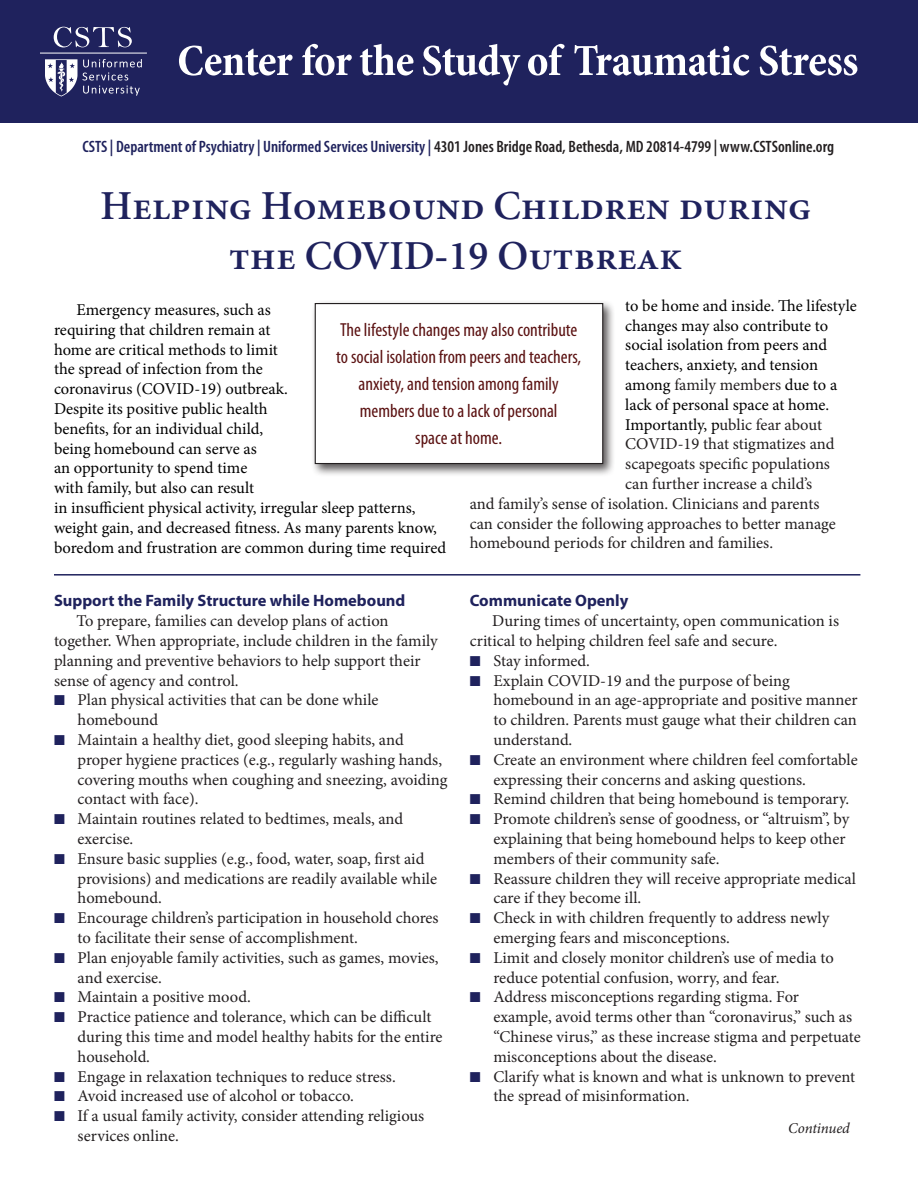
<style>
.page{position:relative;width:918px;height:1188px;background:#fff}
.page>*{position:absolute;margin:0;border:0;box-sizing:border-box;transform-origin:0 0}
.t1{font:41.25px "Minion Semibold SC";color:#1f225d}
.PQ_centered{font:condensed 18.9px/27px "Myriad Pro";color:#5b1212;text-align:center}
.text{font:16.5px/19.8px "Minion Pro";color:#231f20}
.text-2{font:16.5px/19.8px "Minion Pro";color:#000}
.text-3{font:600 condensed 16.5px "Myriad Pro";color:#231f20}
.t2{font:700 16.5px "Myriad Pro";color:#1f225d}
.text-4{font:italic 15px "Minion Pro";letter-spacing:-.01em;color:#231f20}
.s1{color:#1f225d}
.s2{font-family:"Minion";font-weight:600}
.s3{color:#000}
</style>
<div class="page">
<div style="left:0;top:0;width:918px;height:123px;background:#1f225d"></div>
<svg style="left:83px;top:59px;width:59px;height:37px"></svg>
<svg style="left:45px;top:59px;width:32px;height:38px"></svg>
<hr style="left:40px;top:53px;width:107px;height:1px;background:#fff">
<svg style="left:54px;top:27px;width:78px;height:20px"></svg>
<svg style="left:179px;top:44px;width:678px;height:41px"></svg>
<hr style="left:54px;top:574px;width:806px;height:2px;background:#1f225d">
<div style="left:311px;top:299px;width:305px;height:178px;background:#231f20;opacity:.75"></div>
<div style="left:315px;top:304px;width:288px;height:160px;background:#fff"></div>
<div style="left:315px;top:303px;width:288px;height:161px;border:1px solid #231f20"></div>
<p class="text-3" style="left:82px;top:138px;width:753px"><span class="s1">CSTS | Department of Psychiatry | Uniformed Services University |</span> 4301 Jones Bridge Road, Bethesda, MD 20814-4799 | www.CSTSonline.org</p>
<p class="t1" style="left:100px;top:185px;width:712px">Helping Homebound Children during</p>
<p class="t1" style="left:229px;top:234px;width:455px">the COVID-<span class="s2">19</span> Outbreak</p>
<p class="text-2" style="left:54px;top:300px;width:394px;text-indent:22px">Emergency measures, such as<br>requiring that children remain at<br>home are critical methods to limit<br>the spread of infection from the<br>coronavirus (COVID-19) outbreak.<br>Despite its positive public health<br>benefits, for an individual child,<br>being homebound can serve as<br>an opportunity to spend time<br>with family, but also can result<br>in insufficient physical activity, irregular sleep patterns, weight gain, and decreased fitness. As many parents know, boredom and frustration are common during time required</p>
<p class="text-2" style="left:625px;top:296px;width:233px">to be home and inside. The lifestyle</p>
<p class="text-2" style="left:625px;top:316px;width:204px">changes may also contribute to</p>
<p class="text-2" style="left:625px;top:335px;width:203px">social isolation from peers and</p>
<p class="text-2" style="left:625px;top:355px;width:194px">teachers, anxiety, and tension</p>
<p class="text" style="left:625px;top:375px;width:214px"><span class="s3">among</span> family members <span class="s3">due to a</span></p>
<p class="text-2" style="left:625px;top:395px;width:206px">lack of personal space at home.</p>
<p class="text" style="left:625px;top:415px;width:198px"><span class="s3">Importantly, p</span>ublic fear about</p>
<p class="text" style="left:625px;top:434px;width:211px">COVID-19 that stigmatizes and</p>
<p class="text" style="left:625px;top:454px;width:206px">scapegoats specific populations</p>
<p class="text" style="left:625px;top:474px;width:189px">can further increase a child’s</p>
<p class="text" style="left:470px;top:494px;width:351px">and family’s sense of isolation. Clinicians and parents</p>
<p class="text" style="left:470px;top:514px;width:367px">can consider the following approaches to better manage</p>
<p class="text" style="left:470px;top:533px;width:305px">homebound periods for children and families.</p>
<p class="PQ_centered" style="left:336px;top:317px;width:247px">The lifestyle changes may also contribute to social isolation from peers and teachers, anxiety, and tension among family members due to a lack of personal</p>
<p class="PQ_centered" style="left:415px;top:425px;width:88px">space at home.</p>
<p class="t2" style="left:54px;top:592px;width:353px">Support the Family Structure while Homebound</p>
<p class="text" style="left:54px;top:611px;width:385px;text-indent:22px">To prepare, families can develop plans of action together. When appropriate, include children in the family planning and preventive behaviors to help support their sense of agency and control.</p>
<p class="text" style="left:78px;top:690px;width:302px;text-indent:-24px"><span class="s1">■</span> Plan physical activities that can be done while homebound</p>
<p class="text" style="left:78px;top:730px;width:371px;text-indent:-24px"><span class="s1">■</span> Maintain a healthy diet, good sleeping habits, and proper hygiene practices (e.g., regularly washing hands, covering mouths when coughing and sneezing, avoiding contact with face).</p>
<p class="text" style="left:78px;top:809px;width:327px;text-indent:-24px"><span class="s1">■</span> Maintain routines related to bedtimes, meals, and exercise.</p>
<p class="text" style="left:78px;top:849px;width:361px;text-indent:-24px"><span class="s1">■</span> Ensure basic supplies (e.g., food, water, soap, first aid provisions) and medications are readily available while homebound.</p>
<p class="text" style="left:78px;top:908px;width:363px;text-indent:-24px"><span class="s1">■</span> Encourage children’s participation in household chores to facilitate their sense of accomplishment.</p>
<p class="text" style="left:78px;top:948px;width:363px;text-indent:-24px"><span class="s1">■</span> Plan enjoyable family activities, such as games, movies, and exercise.</p>
<p class="text" style="left:54px;top:987px;width:198px"><span class="s1">■</span> Maintain a positive mood.</p>
<p class="text" style="left:78px;top:1007px;width:367px;text-indent:-24px"><span class="s1">■</span> Practice patience and tolerance, which can be difficult during this time and model healthy habits for the entire household.</p>
<p class="text" style="left:54px;top:1066px;width:343px"><span class="s1">■</span> Engage in relaxation techniques to reduce stress.</p>
<p class="text" style="left:54px;top:1086px;width:301px"><span class="s1">■</span> Avoid increased use of alcohol or tobacco.</p>
<p class="text" style="left:78px;top:1106px;width:348px;text-indent:-24px"><span class="s1">■</span> If a usual family activity, consider attending religious services online.</p>
<p class="t2" style="left:470px;top:592px;width:160px">Communicate Openly</p>
<p class="text" style="left:470px;top:611px;width:371px;text-indent:22px">During times of uncertainty, open communication is critical to helping children feel safe and secure.</p>
<p class="text" style="left:470px;top:651px;width:122px"><span class="s1">■</span> Stay informed.</p>
<p class="text" style="left:493px;top:670px;width:366px;text-indent:-24px"><span class="s1">■</span> Explain COVID-19 and the purpose of being homebound in an age-appropriate and positive manner to children. Parents must gauge what their children can understand.</p>
<p class="text" style="left:493px;top:750px;width:366px;text-indent:-24px"><span class="s1">■</span> Create an environment where children feel comfortable expressing their concerns and asking questions.</p>
<p class="text" style="left:470px;top:789px;width:381px"><span class="s1">■</span> Remind children that being homebound is temporary.</p>
<p class="text" style="left:493px;top:809px;width:357px;text-indent:-24px"><span class="s1">■</span> Promote children’s sense of goodness, or “altruism”, by explaining that being homebound helps to keep other members of their community safe.</p>
<p class="text" style="left:493px;top:868px;width:364px;text-indent:-24px"><span class="s1">■</span> Reassure children they will receive appropriate medical care if they become ill.</p>
<p class="text" style="left:493px;top:908px;width:337px;text-indent:-24px"><span class="s1">■</span> Check in with children frequently to address newly emerging fears and misconceptions.</p>
<p class="text" style="left:493px;top:948px;width:342px;text-indent:-24px"><span class="s1">■</span> Limit and closely monitor children’s use of media to reduce potential confusion, worry, and fear.</p>
<p class="text" style="left:493px;top:987px;width:369px;text-indent:-24px"><span class="s1">■</span> Address misconceptions regarding stigma. For example, avoid terms other than “coronavirus,” such as “Chinese virus,” as these increase stigma and perpetuate misconceptions about the disease.</p>
<p class="text" style="left:493px;top:1066px;width:363px;text-indent:-24px"><span class="s1">■</span> Clarify what is known and what is unknown to prevent the spread of misinformation.</p>
<p class="text-4" style="left:788px;top:1119px;width:63px">Continued</p>
</div>
